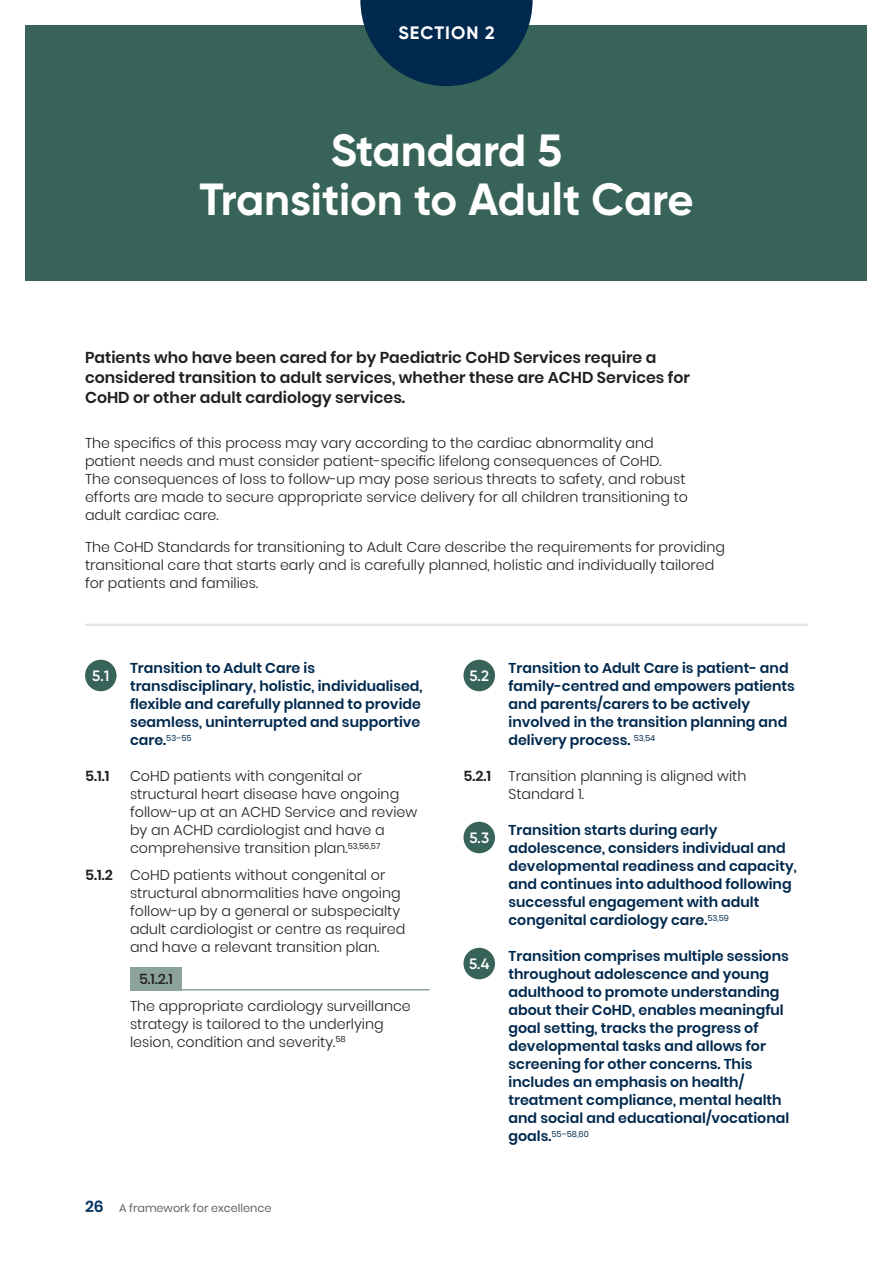
<style>
.page{position:relative;width:893px;height:1263px;background:#fff}
.page>*{position:absolute;margin:0;border:0;box-sizing:border-box;transform-origin:0 0}
.Page_heading{font:700 45px/49.5px "Gilroy";color:#fff;text-align:center}
.t1{font:700 18px "Gilroy";letter-spacing:.055em;color:#fff}
.Standfirst{font:600 15.75px/20.2px "Poppins";color:#231f20}
.Feature_block_quote__13_15pt{font:600 15px "Gilroy";color:#fff}
.Standards___1_1_lvl{font:600 14.25px/18px "Poppins";color:#00294e}
.Standards___1_1_1_lvl{font:300 14.25px/18px "Poppins";color:#231f20}
.Body_copy__9_5_12pt{font:300 14.25px/18px "Poppins";color:#231f20}
.Body_copy__standards_intro__rule_below{font:300 14.25px/18px "Poppins";color:#231f20}
.Standards___1_1_1_1_lvl{font:300 14.25px/18px "Poppins";color:#231f20}
.Standards___1_1_1_1{font:500 14.25px "Poppins";color:#231f20}
.Standards___1_1_1_lvl-2{font:600 14.25px "Poppins";color:#231f20}
.t2{font:11.25px "Poppins";color:#636366}
.Standards___1_1_lvl-2{font:8.25px "Poppins";color:#00294e}
.s1{font-weight:600}
.s2{font-weight:600;font-size:15.75px;color:#003560}
.s3{font-weight:600;font-size:14.25px}
</style>
<div class="page">
<div style="left:26px;top:26px;width:841px;height:255px;background:#386359"></div>
<svg style="left:360px;top:0;width:173px;height:86px"></svg>
<hr style="left:85px;top:624px;width:723px;height:2px;background:#e6e4df">
<div style="left:130px;top:967px;width:52px;height:23px;background:#8ca29d"></div>
<hr style="left:137px;top:989px;width:292px;height:1px;background:#8ca29d">
<div style="left:85px;top:660px;width:32px;height:31px;background:#386359;border-radius:50%"></div>
<div style="left:463px;top:660px;width:32px;height:31px;background:#386359;border-radius:50%"></div>
<div style="left:463px;top:822px;width:32px;height:31px;background:#386359;border-radius:50%"></div>
<div style="left:463px;top:948px;width:32px;height:31px;background:#386359;border-radius:50%"></div>
<p class="t1" style="left:398px;top:22px;width:98px">SECTION 2</p>
<p class="Page_heading" style="left:199px;top:125px;width:496px">Standard 5<br>Transition to Adult Care</p>
<p class="Standfirst" style="left:85px;top:347px;width:606px">Patients who have been cared for by Paediatric CoHD Services require a considered transition to adult services, whether these are ACHD Services for<br>CoHD or other adult cardiology services.</p>
<p class="Body_copy__9_5_12pt" style="left:85px;top:434px;width:605px">The specifics of this process may vary according to the cardiac abnormality and patient needs and must consider patient-specific lifelong consequences of CoHD.<br>The consequences of loss to follow-up may pose serious threats to safety, and robust efforts are made to secure appropriate service delivery for all children transitioning to adult cardiac care.</p>
<p class="Body_copy__standards_intro__rule_below" style="left:85px;top:538px;width:641px">The CoHD Standards for transitioning to Adult Care describe the requirements for providing transitional care that starts early and is carefully planned, holistic and individually tailored for patients and families.</p>
<p class="Feature_block_quote__13_15pt" style="left:92px;top:666px;width:19px">5.1</p>
<p class="Standards___1_1_lvl" style="left:130px;top:659px;width:294px">Transition to Adult Care is transdisciplinary, holistic, individualised, flexible and carefully planned to provide seamless, uninterrupted and supportive care.<sup>53–55</sup></p>
<p class="Standards___1_1_1_lvl-2" style="left:85px;top:768px;width:26px">5.1.1</p>
<p class="Standards___1_1_1_lvl" style="left:130px;top:767px;width:289px">CoHD patients with congenital or structural heart disease have ongoing follow-up at an ACHD Service and review by an ACHD cardiologist and have a comprehensive transition plan.<sup>53,56,57</sup></p>
<p class="Standards___1_1_1_lvl" style="left:130px;top:866px;width:277px;text-indent:-45px"><span class="s1">5.1.2</span> CoHD patients without congenital or structural abnormalities have ongoing follow-up by a general or subspecialty adult cardiologist or centre as required and have a relevant transition plan.</p>
<p class="Standards___1_1_1_1" style="left:139px;top:970px;width:35px">5.1.2.1</p>
<p class="Standards___1_1_1_1_lvl" style="left:130px;top:997px;width:282px">The appropriate cardiology surveillance strategy is tailored to the underlying lesion, condition and severity.<sup>58</sup></p>
<p class="t2" style="left:85px;top:1201px;width:188px"><span class="s2">26</span> A framework for excellence</p>
<p class="Feature_block_quote__13_15pt" style="left:469px;top:666px;width:21px">5.2</p>
<p class="Standards___1_1_lvl" style="left:508px;top:659px;width:288px">Transition to Adult Care is patient- and family-centred and empowers patients and parents/carers to be actively involved in the transition planning and delivery process. <sup>53,54</sup></p>
<p class="Standards___1_1_1_lvl" style="left:508px;top:767px;width:239px;text-indent:-45px"><span class="s1">5.2.1</span> Transition planning is aligned with<br>Standard 1.</p>
<p class="Feature_block_quote__13_15pt" style="left:469px;top:828px;width:21px">5.3</p>
<p class="Standards___1_1_lvl" style="left:508px;top:821px;width:290px">Transition starts during early adolescence, considers individual and developmental readiness and capacity, and continues into adulthood following successful engagement with adult congenital cardiology care.<sup>53,59</sup></p>
<p class="Feature_block_quote__13_15pt" style="left:469px;top:954px;width:22px">5.4</p>
<p class="Standards___1_1_lvl" style="left:508px;top:947px;width:282px">Transition comprises multiple sessions throughout adolescence and young adulthood to promote understanding about their CoHD, enables meaningful goal setting, tracks the progress of developmental tasks and allows for screening for other concerns. This includes an emphasis on health/ treatment compliance, mental health and social and educational/vocational</p>
<p class="Standards___1_1_lvl-2" style="left:508px;top:1129px;width:82px"><span class="s3">goals.</span>55–58,60</p>
</div>
